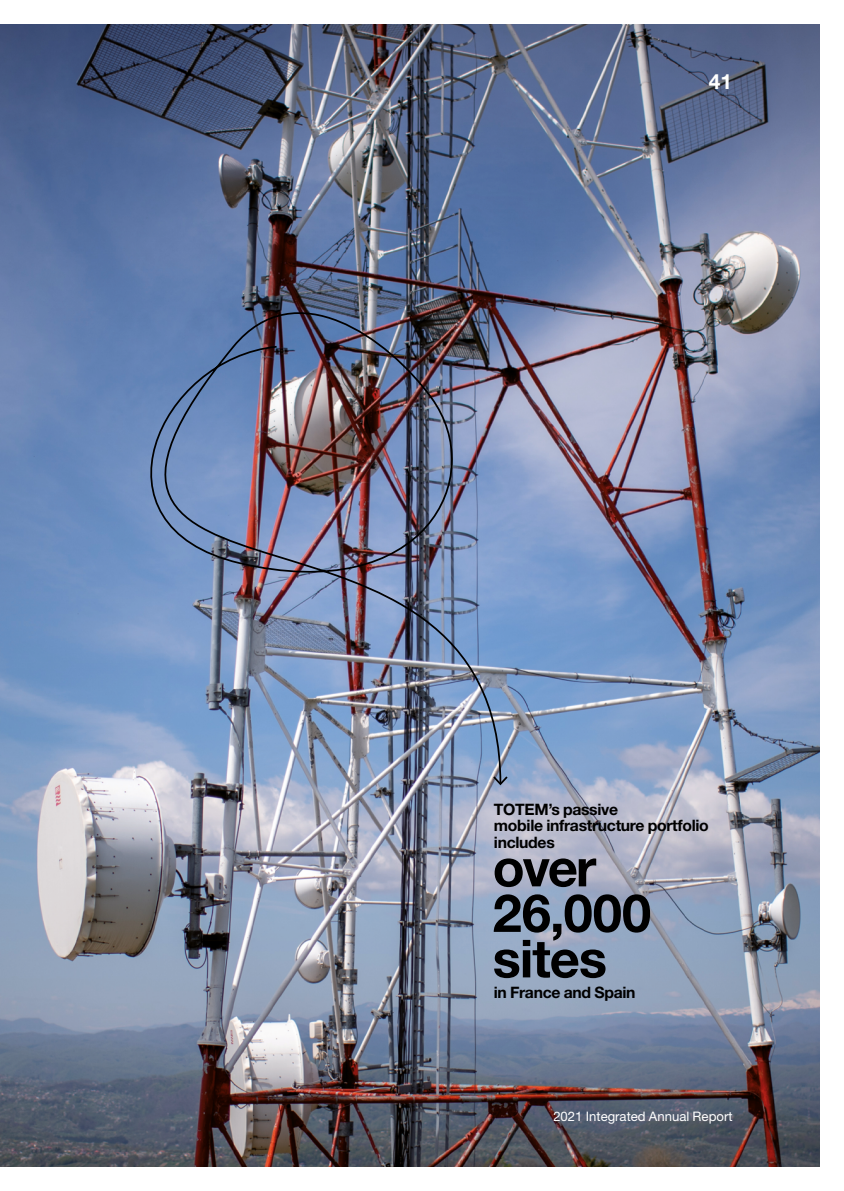
<style>
.page{position:relative;width:844px;height:1191px;background:#fff}
.page>*{position:absolute;margin:0;border:0;box-sizing:border-box;transform-origin:0 0}
.t1{font:700 52.5px "Helvetica Neue LT Std";letter-spacing:-.02em;color:#000}
.Normal_e{font:700 21px "Helvetica Neue LT Std";color:#fff}
.t2{font:700 15.75px/16.6px "Helvetica Neue LT Std";letter-spacing:-.02em;color:#000}
.t3{font:13.12px "Helvetica Neue LT Std";color:#fff}
</style>
<div class="page">
<img style="left:0;top:25px;width:819px;height:1141px">
<img style="left:0;top:272px;width:502px;height:513px">
<svg style="left:491px;top:774px;width:18px;height:12px"></svg>
<p class="Normal_e" style="left:708px;top:69px;width:25px">41</p>
<p class="t2" style="left:494px;top:800px;width:126px">TOTEM’s passive</p>
<p class="t2" style="left:494px;top:817px;width:216px">mobile infrastructure portfolio includes</p>
<p class="t1" style="left:492px;top:835px;width:105px">over</p>
<p class="t1" style="left:492px;top:880px;width:160px">26,000</p>
<p class="t1" style="left:492px;top:926px;width:116px">sites</p>
<p class="t2" style="left:493px;top:983px;width:143px">in France and Spain</p>
<p class="t3" style="left:553px;top:1108px;width:181px">2021 Integrated Annual Report</p>
</div>
